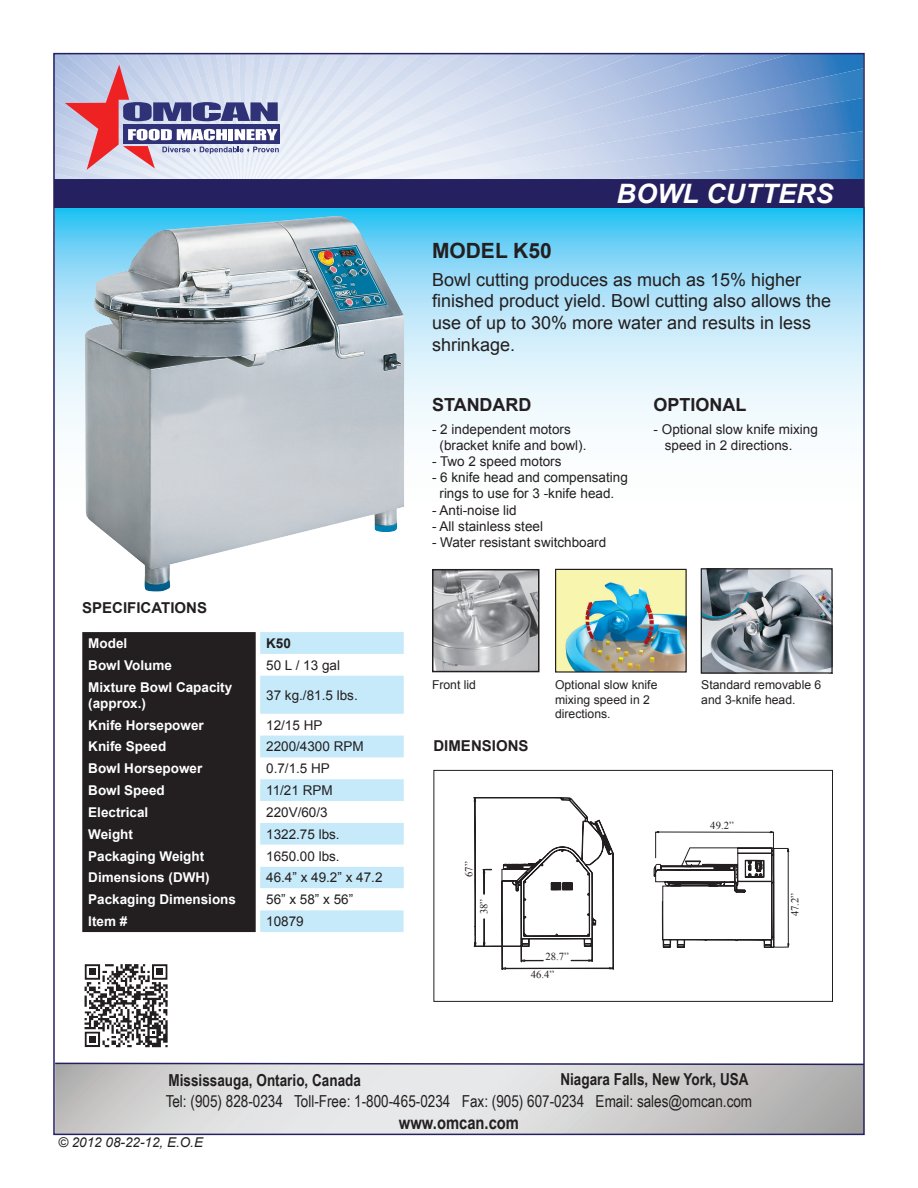
<style>
.page{position:relative;width:918px;height:1188px;background:#fff}
.page>*{position:absolute;margin:0;border:0;box-sizing:border-box;transform-origin:0 0}
.t1{font:italic 700 26.7px "Arial";color:#fff}
.t2{font:700 21px "Arial";color:#231f20}
.t3{font:18px/21.6px "Arial";color:#231f20}
.t4{font:700 18px "Arial";color:#231f20}
.t5{font:700 18px "Arial Narrow";color:#231f20}
.t6{font:16.5px "Arial Narrow";color:#231f20}
.t7{font:700 16.5px "Arial Narrow";color:#231f20}
.t8{font:700 15px "Arial";color:#231f20}
.t9{font:13.5px "Arial";color:#231f20}
.t10{font:700 13.5px/16.2px "Arial";color:#fff}
.t11{font:italic 13.5px "Arial";color:#231f20}
.t12{font:700 13.5px "Arial";color:#231f20}
.t13{font:12.15px/14.7px "Arial";color:#231f20}
.t14{font:10.65px "Times New Roman";color:#231f20}
</style>
<div class="page">
<svg style="left:56px;top:208px;width:806px;height:232px"></svg>
<svg style="left:56px;top:1066px;width:806px;height:66px;background:#d3d3d3"></svg>
<div style="left:55px;top:179px;width:809px;height:29px;background:#252161"></div>
<svg style="left:56px;top:56px;width:806px;height:123px;background:#b7c2de"></svg>
<svg style="left:56px;top:1062px;width:806px;height:4px"></svg>
<div style="left:82px;top:632px;width:174px;height:300px;background:#231f20"></div>
<svg style="left:260px;top:632px;width:144px;height:300px"></svg>
<div style="left:434px;top:770px;width:399px;height:232px;border:1px solid #231f20"></div>
<img style="left:85px;top:216px;width:319px;height:376px">
<img style="left:703px;top:570px;width:128px;height:102px">
<div style="left:701px;top:568px;width:132px;height:106px;border:1px solid #231f20"></div>
<img style="left:557px;top:571px;width:128px;height:100px">
<div style="left:555px;top:569px;width:132px;height:104px;border:1px solid #231f20"></div>
<svg style="left:474px;top:797px;width:315px;height:173px"></svg>
<svg style="left:474px;top:798px;width:299px;height:67px"></svg>
<div style="left:480px;top:895px;width:17px;height:24px;background:#fff"></div>
<div style="left:544px;top:953px;width:27px;height:10px;background:#fff"></div>
<img style="left:435px;top:572px;width:102px;height:97px">
<div style="left:432px;top:569px;width:108px;height:103px;border:2px solid #231f20"></div>
<svg style="left:84px;top:964px;width:84px;height:84px"></svg>
<p class="t1" style="left:617px;top:175px;width:218px">BOWL CUTTERS</p>
<p class="t2" style="left:432px;top:237px;width:121px">MODEL K50</p>
<p class="t3" style="left:432px;top:269px;width:401px">Bowl cutting produces as much as 15% higher finished product yield. Bowl cutting also allows the use of up to 30% more water and results in less shrinkage.</p>
<p class="t8" style="left:82px;top:597px;width:126px">SPECIFICATIONS</p>
<p class="t10" style="left:88px;top:635px;width:41px">Model</p>
<p class="t12" style="left:266px;top:634px;width:26px">K50</p>
<p class="t10" style="left:88px;top:657px;width:85px">Bowl Volume</p>
<p class="t9" style="left:266px;top:656px;width:75px">50 L / 13 gal</p>
<p class="t10" style="left:88px;top:679px;width:146px">Mixture Bowl Capacity (approx.)</p>
<p class="t9" style="left:266px;top:686px;width:93px">37 kg./81.5 lbs.</p>
<p class="t10" style="left:88px;top:717px;width:117px">Knife Horsepower</p>
<p class="t9" style="left:266px;top:716px;width:58px">12/15 HP</p>
<p class="t10" style="left:88px;top:739px;width:80px">Knife Speed</p>
<p class="t9" style="left:266px;top:738px;width:99px">2200/4300 RPM</p>
<p class="t10" style="left:88px;top:761px;width:116px">Bowl Horsepower</p>
<p class="t9" style="left:266px;top:760px;width:65px">0.7/1.5 HP</p>
<p class="t10" style="left:88px;top:783px;width:78px">Bowl Speed</p>
<p class="t9" style="left:266px;top:782px;width:68px">11/21 RPM</p>
<p class="t10" style="left:88px;top:804px;width:62px">Electrical</p>
<p class="t9" style="left:266px;top:803px;width:63px">220V/60/3</p>
<p class="t10" style="left:88px;top:826px;width:46px">Weight</p>
<p class="t9" style="left:266px;top:825px;width:75px">1322.75 lbs.</p>
<p class="t10" style="left:88px;top:848px;width:118px">Packaging Weight</p>
<p class="t9" style="left:266px;top:847px;width:75px">1650.00 lbs.</p>
<p class="t10" style="left:88px;top:870px;width:123px">Dimensions (DWH)</p>
<p class="t9" style="left:266px;top:869px;width:118px">46.4” x 49.2” x 47.2</p>
<p class="t10" style="left:88px;top:892px;width:149px">Packaging Dimensions</p>
<p class="t9" style="left:266px;top:891px;width:89px">56” x 58” x 56”</p>
<p class="t10" style="left:88px;top:914px;width:41px">Item #</p>
<p class="t9" style="left:266px;top:912px;width:39px">10879</p>
<p class="t4" style="left:432px;top:393px;width:101px">STANDARD</p>
<p class="t9" style="left:432px;top:420px;width:140px">- 2 independent motors</p>
<p class="t9" style="left:440px;top:436px;width:149px">(bracket knife and bowl).</p>
<p class="t9" style="left:432px;top:452px;width:131px">- Two 2 speed motors</p>
<p class="t9" style="left:432px;top:469px;width:197px">- 6 knife head and compensating</p>
<p class="t9" style="left:440px;top:485px;width:176px">rings to use for 3 -knife head.</p>
<p class="t9" style="left:432px;top:501px;width:86px">- Anti-noise lid</p>
<p class="t9" style="left:432px;top:517px;width:113px">- All stainless steel</p>
<p class="t9" style="left:432px;top:533px;width:176px">- Water resistant switchboard</p>
<p class="t4" style="left:654px;top:393px;width:95px">OPTIONAL</p>
<p class="t9" style="left:654px;top:420px;width:166px">- Optional slow knife mixing</p>
<p class="t9" style="left:665px;top:436px;width:129px">speed in 2 directions.</p>
<p class="t13" style="left:432px;top:677px;width:46px">Front lid</p>
<p class="t8" style="left:434px;top:736px;width:97px">DIMENSIONS</p>
<p class="t13" style="left:555px;top:677px;width:104px">Optional slow knife mixing speed in 2 directions.</p>
<p class="t14" style="left:462px;top:877px;width:17px;rotate:-90deg">67”</p>
<p class="t14" style="left:477px;top:914px;width:17px;rotate:-90deg">38”</p>
<p class="t14" style="left:545px;top:949px;width:25px">28.7”</p>
<p class="t14" style="left:531px;top:967px;width:25px">46.4”</p>
<p class="t13" style="left:701px;top:677px;width:122px">Standard removable 6 and 3-knife head.</p>
<p class="t14" style="left:710px;top:818px;width:25px">49.2”</p>
<p class="t14" style="left:788px;top:916px;width:25px;rotate:-90deg">47.2”</p>
<p class="t7" style="left:168px;top:1068px;width:194px">Mississauga, Ontario, Canada</p>
<p class="t7" style="left:560px;top:1067px;width:190px">Niagara Falls, New York, USA</p>
<p class="t6" style="left:166px;top:1089px;width:588px">Tel: (905) 828-0234 Toll-Free: 1-800-465-0234 Fax: (905) 607-0234 Email: sales@omcan.com</p>
<h3 class="t5" style="left:399px;top:1109px;width:122px">www.omcan.com</h3>
<p class="t11" style="left:58px;top:1134px;width:147px">© 2012 08-22-12, E.O.E</p>
</div>
